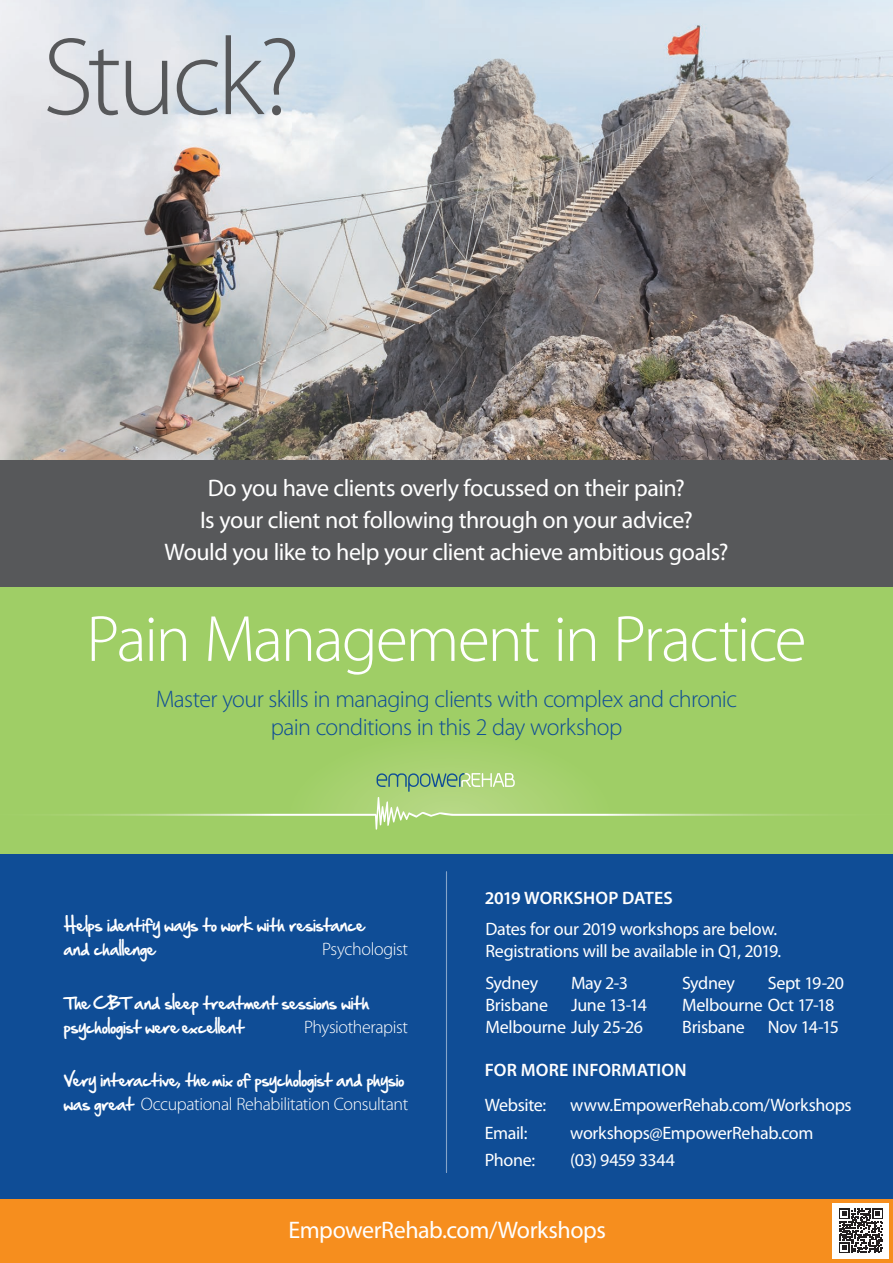
<style>
.page{position:relative;width:893px;height:1263px;background:#fff}
.page>*{position:absolute;margin:0;border:0;box-sizing:border-box;transform-origin:0 0}
.t1{font:300 111px "Myriad Pro";letter-spacing:-.04em;color:#57585a}
.t2{font:300 65.85px "Myriad Pro";letter-spacing:-.035em;color:#fff}
.t3{font:24px/31.8px "Myriad Pro";letter-spacing:-.02em;color:#fff;text-align:center}
.t4{font:300 24px/28.8px "Myriad Pro";letter-spacing:-.025em;color:#0f4d96;text-align:center}
.t5{font:18px/21.6px "Myriad Pro";letter-spacing:-.02em;color:#fff}
.t6{font:300 18px "Myriad Pro";letter-spacing:-.025em;color:#fff}
.t7{font:600 18px "Myriad Pro";letter-spacing:.01em;color:#fff}
.t8{font:15px/24px "Hand Of Sean";letter-spacing:-.005em;color:#fff}
.s1{font-family:"Hand Of Sean";font-weight:400;font-size:15px}
</style>
<div class="page">
<img style="left:0;top:0;width:893px;height:460px">
<div style="left:0;top:853px;width:893px;height:346px;background:#0f4d96"></div>
<div style="left:0;top:793px;width:893px;height:60px;background:#9fce66"></div>
<div style="left:0;top:587px;width:893px;height:139px;background:#9fce66"></div>
<div style="left:0;top:726px;width:893px;height:47px;background:#9fce66"></div>
<svg style="left:0;top:773px;width:893px;height:57px"></svg>
<div style="left:0;top:1199px;width:893px;height:64px;background:#f68e1e"></div>
<hr style="left:445px;top:869px;width:4px;height:305px;background:#3073ba;opacity:.5">
<div style="left:833px;top:1203px;width:56px;height:56px;background:#fff"></div>
<svg style="left:839px;top:1208px;width:44px;height:45px"></svg>
<div style="left:0;top:460px;width:893px;height:127px;background:#57585a"></div>
<p class="t1" style="left:43px;top:10px;width:260px">Stuck?</p>
<p class="t3" style="left:164px;top:472px;width:566px">Do you have clients overly focussed on their pain?<br>Is your client not following through on your advice?<br>Would you like to help your client achieve ambitious goals?</p>
<p class="t2" style="left:86px;top:599px;width:722px">Pain Management in Practice</p>
<p class="t4" style="left:156px;top:684px;width:583px">Master your skills in managing clients with complex and chronic pain conditions in this 2 day workshop</p>
<p class="t8" style="left:64px;top:913px;width:302px">Helps identify ways to work with resistance and challenge</p>
<p class="t6" style="left:322px;top:938px;width:88px">Psychologist</p>
<p class="t8" style="left:64px;top:991px;width:307px">The CBT and sleep treatment sessions with psychologist were excellent</p>
<p class="t6" style="left:304px;top:1016px;width:106px">Physiotherapist</p>
<p class="t8" style="left:64px;top:1068px;width:342px">Very interactive, the mix of psychologist and physio</p>
<p class="t6" style="left:64px;top:1093px;width:346px"><span class="s1">was great</span> Occupational Rehabilitation Consultant</p>
<p class="t7" style="left:485px;top:887px;width:189px">2019 WORKSHOP DATES</p>
<p class="t5" style="left:485px;top:918px;width:297px">Dates for our 2019 workshops are below.<br>Registrations will be available in Q1, 2019.</p>
<p class="t5" style="left:485px;top:972px;width:54px">Sydney</p>
<p class="t5" style="left:571px;top:972px;width:58px">May 2-3</p>
<p class="t5" style="left:485px;top:994px;width:64px">Brisbane</p>
<p class="t5" style="left:571px;top:994px;width:77px">June 13-14</p>
<p class="t5" style="left:485px;top:1015px;width:159px">Melbourne July 25-26</p>
<p class="t5" style="left:682px;top:972px;width:54px">Sydney</p>
<p class="t5" style="left:768px;top:972px;width:78px">Sept 19-20</p>
<p class="t5" style="left:682px;top:994px;width:154px">Melbourne Oct 17-18</p>
<p class="t5" style="left:682px;top:1015px;width:64px">Brisbane</p>
<p class="t5" style="left:768px;top:1015px;width:73px">Nov 14-15</p>
<p class="t7" style="left:485px;top:1058px;width:203px">FOR MORE INFORMATION</p>
<p class="t5" style="left:485px;top:1094px;width:63px">Website:</p>
<p class="t5" style="left:570px;top:1094px;width:283px">www.EmpowerRehab.com/Workshops</p>
<p class="t5" style="left:485px;top:1121px;width:44px">Email:</p>
<p class="t5" style="left:570px;top:1121px;width:245px">workshops@EmpowerRehab.com</p>
<p class="t5" style="left:485px;top:1149px;width:52px">Phone:</p>
<p class="t5" style="left:570px;top:1149px;width:106px">(03) 9459 3344</p>
<p class="t3" style="left:289px;top:1213px;width:319px">EmpowerRehab.com/Workshops</p>
</div>
